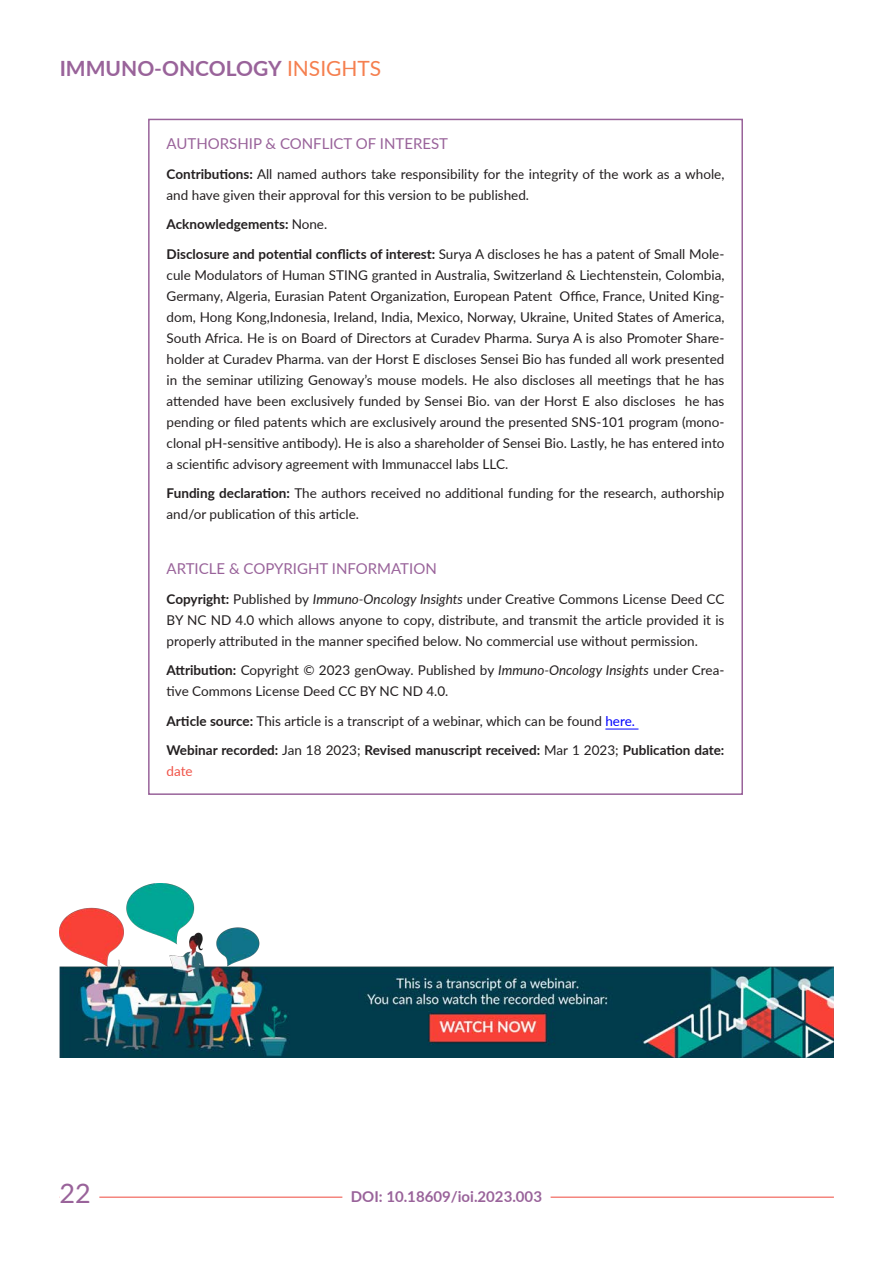
<style>
.page{position:relative;width:893px;height:1263px;background:#fff}
.page>*{position:absolute;margin:0;border:0;box-sizing:border-box;transform-origin:0 0}
.t1{font:27px "Lato";color:#99639a}
.t2{font:700 21px "Lato";color:#99639a}
.ackhead{font:15px "Lato";color:#99639a}
.t3{font:700 15px "Lato";color:#99639a}
.ackbody{font:13.5px/21px "Lato";color:#231f20}
.ackbody-2{font:700 13.5px/21px "Lato";color:#231f20}
.s1{font-weight:400;color:#f57f4f}
.s2{font-weight:700}
.s3{font-weight:400}
.s4{font-style:italic}
.s5{color:#00f}
.s6{font-weight:400;color:#f05348}
</style>
<div class="page">
<hr style="left:60px;top:1196px;width:774px;height:2px;background:#f05348">
<div style="left:60px;top:1191px;width:39px;height:12px;background:#fff"></div>
<div style="left:342px;top:1185px;width:209px;height:17px;background:#fff"></div>
<hr style="left:605px;top:729px;width:33px;height:1px;background:#00f">
<img style="left:59px;top:884px;width:774px;height:174px">
<h2 class="t2" style="left:60px;top:53px;width:323px">IMMUNO-ONCOLOGY <span class="s1">INSIGHTS</span></h2>
<p class="ackhead" style="left:167px;top:133px;width:283px">AUTHORSHIP &amp; CONFLICT OF INTEREST</p>
<p class="ackbody" style="left:167px;top:163px;width:559px"><span class="s2">Contributions:</span> All named authors take responsibility for the integrity of the work as a whole, and have given their approval for this version to be published.</p>
<p class="ackbody-2" style="left:167px;top:213px;width:162px">Acknowledgements: <span class="s3">None.</span></p>
<p class="ackbody" style="left:167px;top:243px;width:559px;text-align:justify"><span class="s2">Disclosure and potential conflicts of interest:</span> Surya A discloses he has a patent of Small Mole&shy;cule Modulators of Human STING granted in Australia, Switzerland &amp; Liechtenstein, Colombia, Germany, Algeria, Eurasian Patent Organization, European Patent Office, France, United King&shy;dom, Hong Kong,Indonesia, Ireland, India, Mexico, Norway, Ukraine, United States of America, South Africa. He is on Board of Directors at Curadev Pharma. Surya A is also Promoter Share&shy;holder at Curadev Pharma. van der Horst E discloses Sensei Bio has funded all work presented in the seminar utilizing Genoway’s mouse models. He also discloses all meetings that he has attended have been exclusively funded by Sensei Bio. van der Horst E also discloses he has pending or filed patents which are exclusively around the presented SNS-101 program (mono&shy;clonal pH-sensitive antibody). He is also a shareholder of Sensei Bio. Lastly, he has entered into a scientific advisory agreement with Immunaccel labs LLC.</p>
<p class="ackbody" style="left:167px;top:482px;width:559px"><span class="s2">Funding declaration:</span> The authors received no additional funding for the research, authorship and/or publication of this article.</p>
<p class="ackhead" style="left:167px;top:558px;width:272px">ARTICLE &amp; COPYRIGHT INFORMATION</p>
<p class="ackbody" style="left:167px;top:588px;width:559px;text-align:justify"><span class="s2">Copyright:</span> Published by <span class="s4">Immuno-Oncology Insights</span> under Creative Commons License Deed CC BY NC ND 4.0 which allows anyone to copy, distribute, and transmit the article provided it is properly attributed in the manner specified below. No commercial use without permission.</p>
<p class="ackbody" style="left:167px;top:659px;width:559px"><span class="s2">Attribution:</span> Copyright © 2023 genOway. Published by <span class="s4">Immuno-Oncology Insights</span> under Crea&shy;tive Commons License Deed CC BY NC ND 4.0.</p>
<p class="ackbody" style="left:167px;top:710px;width:470px"><span class="s2">Article source:</span> This article is a transcript of a webinar, which can be found <span class="s5">here.</span></p>
<p class="ackbody-2" style="left:167px;top:739px;width:559px">Webinar recorded: <span class="s3">Jan 18 2023;</span> Revised manuscript received: <span class="s3">Mar 1 2023;</span> Publication date: <span class="s6">date</span></p>
<h1 class="t1" style="left:60px;top:1174px;width:33px">22</h1>
<p class="t3" style="left:351px;top:1185px;width:193px">DOI: 10.18609/ioi.2023.003</p>
</div>
